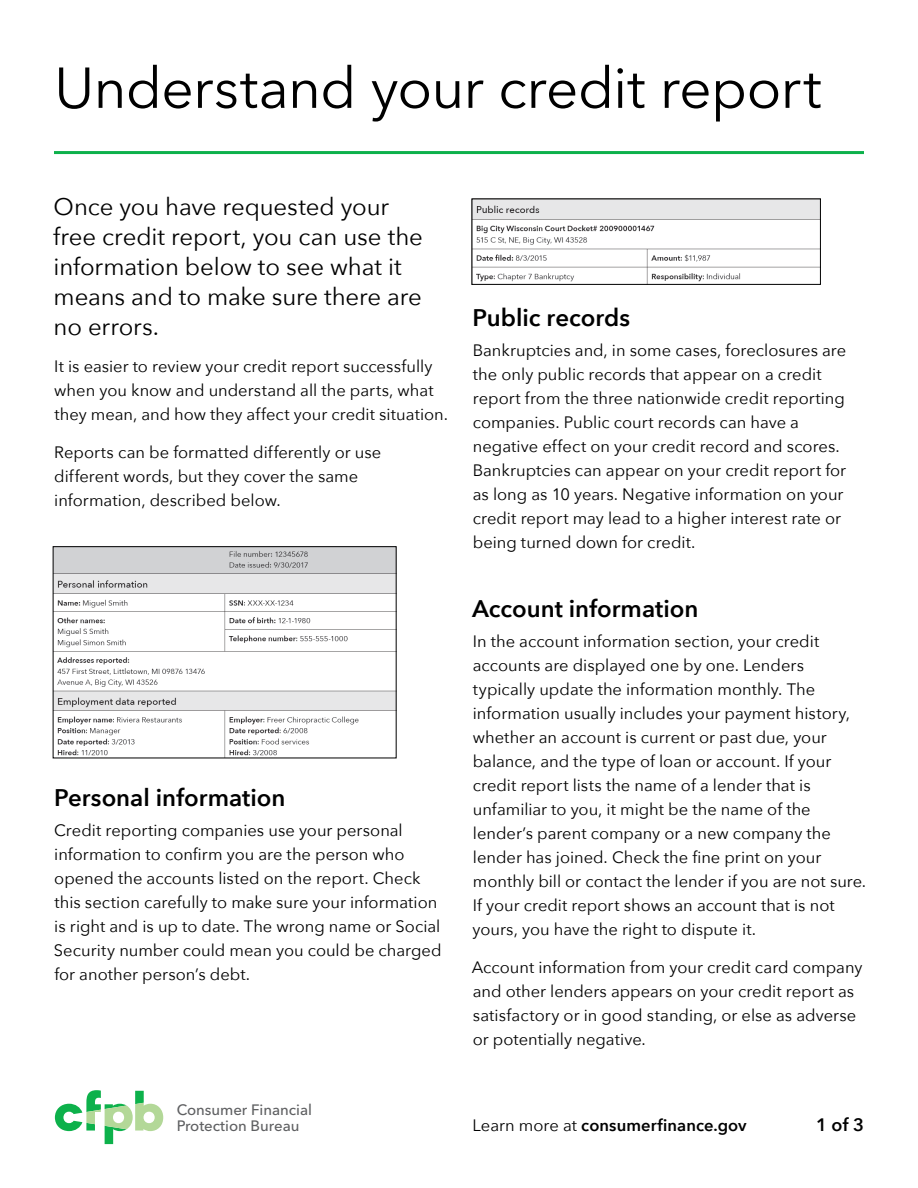
<style>
.page{position:relative;width:918px;height:1188px;background:#fff}
.page>*{position:absolute;margin:0;border:0;box-sizing:border-box;transform-origin:0 0}
.t1{font:57px "Avenir Next";letter-spacing:-.015em;color:#000}
.t2{font:24px/30px "Avenir Next";letter-spacing:-.005em;color:#000}
.t3{font:600 24px "Avenir Next";color:#000}
.t4{font:600 18px "Avenir Next";color:#000}
.t5{font:16.5px/24px "Avenir Next";color:#000}
.t6{font:600 16.5px "Avenir Next";letter-spacing:.005em;color:#000}
.t7{font:500 15px/15.8px "Avenir Next";color:#5f6062}
.s1{font-weight:400}
</style>
<div class="page">
<svg style="left:55px;top:1090px;width:108px;height:54px"></svg>
<hr style="left:54px;top:151px;width:810px;height:3px;background:#0db14b">
<img style="left:55px;top:548px;width:339px;height:208px">
<div style="left:53px;top:546px;width:343px;height:212px;border:1px solid #000"></div>
<img style="left:474px;top:201px;width:345px;height:82px">
<div style="left:472px;top:199px;width:349px;height:86px;border:1px solid #000"></div>
<h1 class="t1" style="left:54px;top:40px;width:769px">Understand your credit report</h1>
<p class="t2" style="left:53px;top:190px;width:371px">Once you have requested your free credit report, you can use the information below to see what it means and to make sure there are no errors.</p>
<p class="t5" style="left:54px;top:354px;width:395px">It is easier to review your credit report successfully when you know and understand all the parts, what they mean, and how they affect your credit situation.</p>
<p class="t5" style="left:54px;top:439px;width:329px">Reports can be formatted differently or use different words, but they cover the same information, described below.</p>
<p class="t3" style="left:54px;top:777px;width:233px">Personal information</p>
<p class="t5" style="left:54px;top:818px;width:389px">Credit reporting companies use your personal information to confirm you are the person who opened the accounts listed on the report. Check this section carefully to make sure your information is right and is up to date. The wrong name or Social Security number could mean you could be charged for another person’s debt.</p>
<p class="t7" style="left:177px;top:1102px;width:137px">Consumer Financial<br>Protection Bureau</p>
<p class="t3" style="left:473px;top:297px;width:159px">Public records</p>
<p class="t5" style="left:473px;top:338px;width:375px">Bankruptcies and, in some cases, foreclosures are the only public records that appear on a credit report from the three nationwide credit reporting companies. Public court records can have a negative effect on your credit record and scores.<br>Bankruptcies can appear on your credit report for as long as 10 years. Negative information on your credit report may lead to a higher interest rate or being turned down for credit.</p>
<p class="t3" style="left:472px;top:588px;width:228px">Account information</p>
<p class="t5" style="left:473px;top:629px;width:395px">In the account information section, your credit accounts are displayed one by one. Lenders typically update the information monthly. The information usually includes your payment history, whether an account is current or past due, your balance, and the type of loan or account. If your credit report lists the name of a lender that is unfamiliar to you, it might be the name of the lender’s parent company or a new company the lender has joined. Check the fine print on your monthly bill or contact the lender if you are not sure.<br>If your credit report shows an account that is not yours, you have the right to dispute it.</p>
<p class="t5" style="left:472px;top:954px;width:392px">Account information from your credit card company and other lenders appears on your credit report as satisfactory or in good standing, or else as adverse or potentially negative.</p>
<p class="t6" style="left:472px;top:1111px;width:276px"><span class="s1">Learn more at</span> consumerfinance.gov</p>
<p class="t4" style="left:816px;top:1109px;width:49px">1 of 3</p>
</div>
